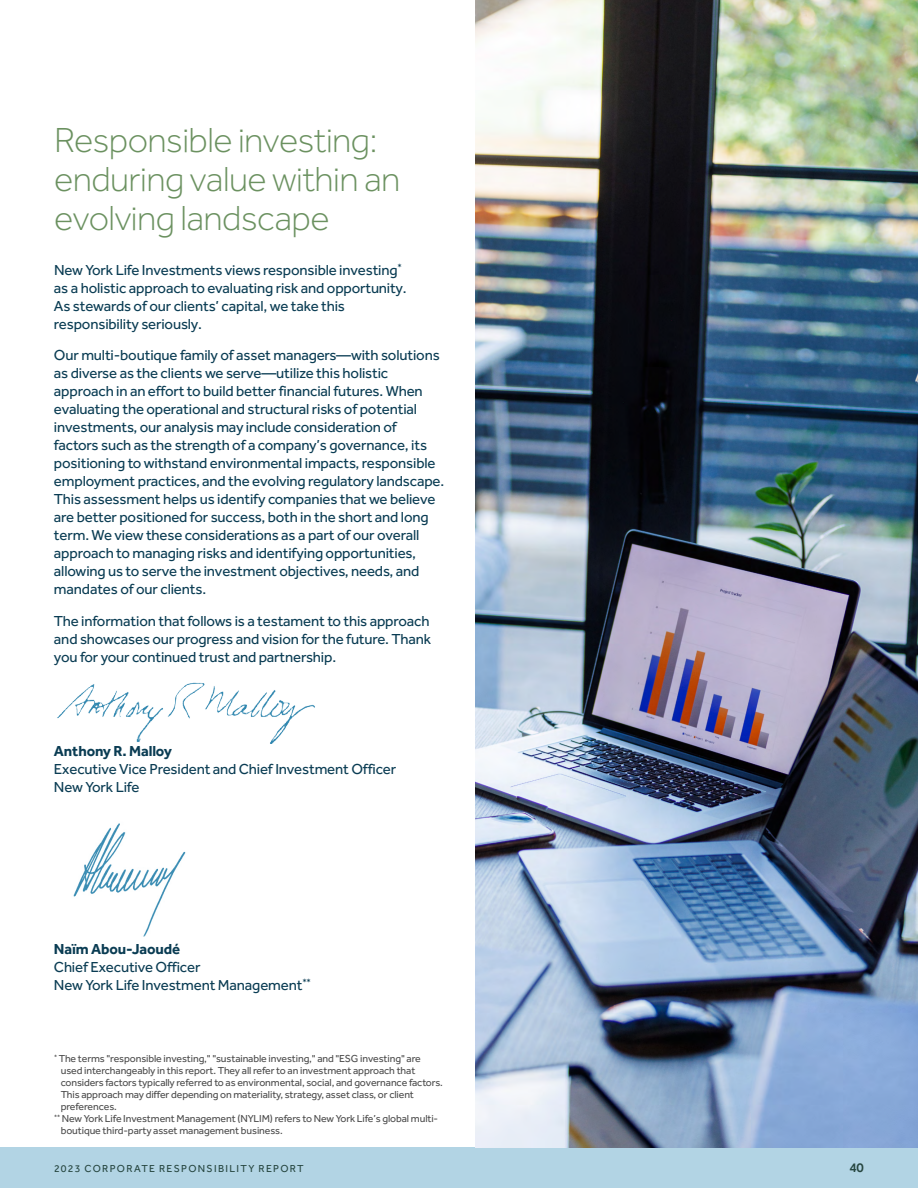
<style>
.page{position:relative;width:918px;height:1188px;background:#fff}
.page>*{position:absolute;margin:0;border:0;box-sizing:border-box;transform-origin:0 0}
.t1{font:300 36px/39px "Effra";letter-spacing:-.015em;color:#6b9160}
.t2{font:15px/18px "Effra";letter-spacing:-.01em;color:#0a3c53}
.t3{font:700 15px "Effra";letter-spacing:-.01em;color:#0a3c53}
.t4{font:500 13.5px "Effra";color:#264640}
.t5{font:10.5px "Effra";letter-spacing:-.01em;color:#4d4d4d}
.t6{font:10.5px "Effra";letter-spacing:.12em;color:#264640}
</style>
<div class="page">
<div style="left:0;top:1148px;width:918px;height:40px;background:#b2d4e4"></div>
<img style="left:476px;top:0;width:442px;height:1148px">
<img style="left:57px;top:682px;width:258px;height:61px">
<img style="left:73px;top:823px;width:113px;height:113px">
<h1 class="t1" style="left:54px;top:120px;width:348px">Responsible investing: enduring value within an evolving landscape</h1>
<p class="t2" style="left:54px;top:261px;width:354px">New York Life Investments views responsible investing<sup>* </sup>as a holistic approach to evaluating risk and opportunity.<br>As stewards of our clients’ capital, we take this responsibility seriously.</p>
<p class="t2" style="left:54px;top:346px;width:392px">Our multi-boutique family of asset managers—with solutions as diverse as the clients we serve—utilize this holistic approach in an effort to build better financial futures. When evaluating the operational and structural risks of potential investments, our analysis may include consideration of factors such as the strength of a company’s governance, its positioning to withstand environmental impacts, responsible employment practices, and the evolving regulatory landscape.<br>This assessment helps us identify companies that we believe are better positioned for success, both in the short and long term. We view these considerations as a part of our overall approach to managing risks and identifying opportunities, allowing us to serve the investment objectives, needs, and mandates of our clients.</p>
<p class="t2" style="left:54px;top:612px;width:379px;text-align:justify">The information that follows is a testament to this approach and showcases our progress and vision for the future. Thank you for your continued trust and partnership.</p>
<p class="t3" style="left:54px;top:742px;width:120px">Anthony R. Malloy</p>
<p class="t2" style="left:54px;top:760px;width:344px">Executive Vice President and Chief Investment Officer<br>New York Life</p>
<p class="t3" style="left:54px;top:940px;width:128px">Naïm Abou-Jaoudé</p>
<p class="t2" style="left:54px;top:958px;width:259px">Chief Executive Officer<br>New York Life Investment Management<sup>**</sup></p>
<p class="t5" style="left:54px;top:1052px;width:368px"><sup>*</sup> The terms "responsible investing," "sustainable investing," and "ESG investing" are</p>
<p class="t5" style="left:61px;top:1064px;width:356px">used interchangeably in this report. They all refer to an investment approach that</p>
<p class="t5" style="left:61px;top:1076px;width:384px">considers factors typically referred to as environmental, social, and governance factors.</p>
<p class="t5" style="left:61px;top:1088px;width:355px">This approach may differ depending on materiality, strategy, asset class, or client</p>
<p class="t5" style="left:61px;top:1100px;width:58px">preferences.</p>
<p class="t5" style="left:54px;top:1112px;width:386px"><sup>**</sup> New York Life Investment Management (NYLIM) refers to New York Life’s global multi-</p>
<p class="t5" style="left:61px;top:1124px;width:224px">boutique third-party asset management business.</p>
<p class="t6" style="left:54px;top:1162px;width:251px">2023 CORPORATE RESPONSIBILITY REPORT</p>
<p class="t4" style="left:849px;top:1159px;width:16px">40</p>
</div>
